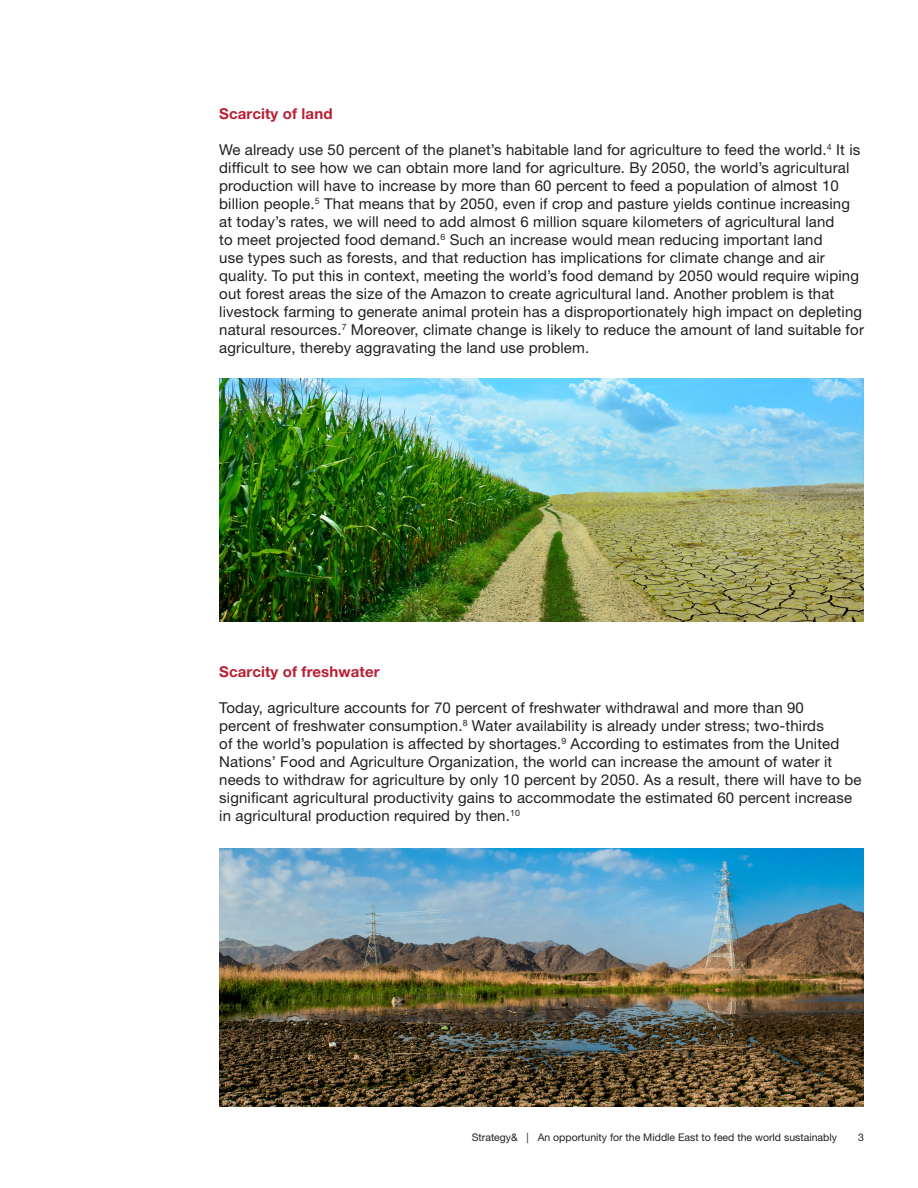
<style>
.page{position:relative;width:918px;height:1188px;background:#fff}
.page>*{position:absolute;margin:0;border:0;box-sizing:border-box;transform-origin:0 0}
.Body_Text_10_12{font:15px/18px "Helvetica Neue LT Std";letter-spacing:.01em;color:#231f20}
.Body_Text_10_12-2{font:700 15px "Helvetica Neue LT Std";letter-spacing:.01em;color:#b91f33}
.Footer_Right_7_9_5{font:10.5px "Helvetica Neue LT Std";color:#231f20}
</style>
<div class="page">
<img style="left:219px;top:378px;width:645px;height:243px">
<img style="left:219px;top:848px;width:645px;height:259px">
<p class="Body_Text_10_12-2" style="left:219px;top:104px;width:115px">Scarcity of land</p>
<p class="Body_Text_10_12" style="left:219px;top:140px;width:646px">We already use 50 percent of the planet’s habitable land for agriculture to feed the world.<sup>4</sup> It is difficult to see how we can obtain more land for agriculture. By 2050, the world’s agricultural production will have to increase by more than 60 percent to feed a population of almost 10 billion people.<sup>5</sup> That means that by 2050, even if crop and pasture yields continue increasing at today’s rates, we will need to add almost 6 million square kilometers of agricultural land<br>to meet projected food demand.<sup>6</sup> Such an increase would mean reducing important land<br>use types such as forests, and that reduction has implications for climate change and air quality. To put this in context, meeting the world’s food demand by 2050 would require wiping out forest areas the size of the Amazon to create agricultural land. Another problem is that livestock farming to generate animal protein has a disproportionately high impact on depleting natural resources.<sup>7</sup> Moreover, climate change is likely to reduce the amount of land suitable for agriculture, thereby aggravating the land use problem.</p>
<p class="Body_Text_10_12-2" style="left:219px;top:662px;width:162px">Scarcity of freshwater</p>
<p class="Body_Text_10_12" style="left:219px;top:698px;width:644px">Today, agriculture accounts for 70 percent of freshwater withdrawal and more than 90<br>percent of freshwater consumption.<sup>8</sup> Water availability is already under stress; two-thirds<br>of the world’s population is affected by shortages.<sup>9</sup> According to estimates from the United Nations’ Food and Agriculture Organization, the world can increase the amount of water it needs to withdraw for agriculture by only 10 percent by 2050. As a result, there will have to be significant agricultural productivity gains to accommodate the estimated 60 percent increase in agricultural production required by then.<sup>10</sup></p>
<p class="Footer_Right_7_9_5" style="left:472px;top:1132px;width:367px">Strategy&amp; | An opportunity for the Middle East to feed the world sustainably</p>
<p class="Footer_Right_7_9_5" style="left:858px;top:1132px;width:7px">3</p>
</div>
